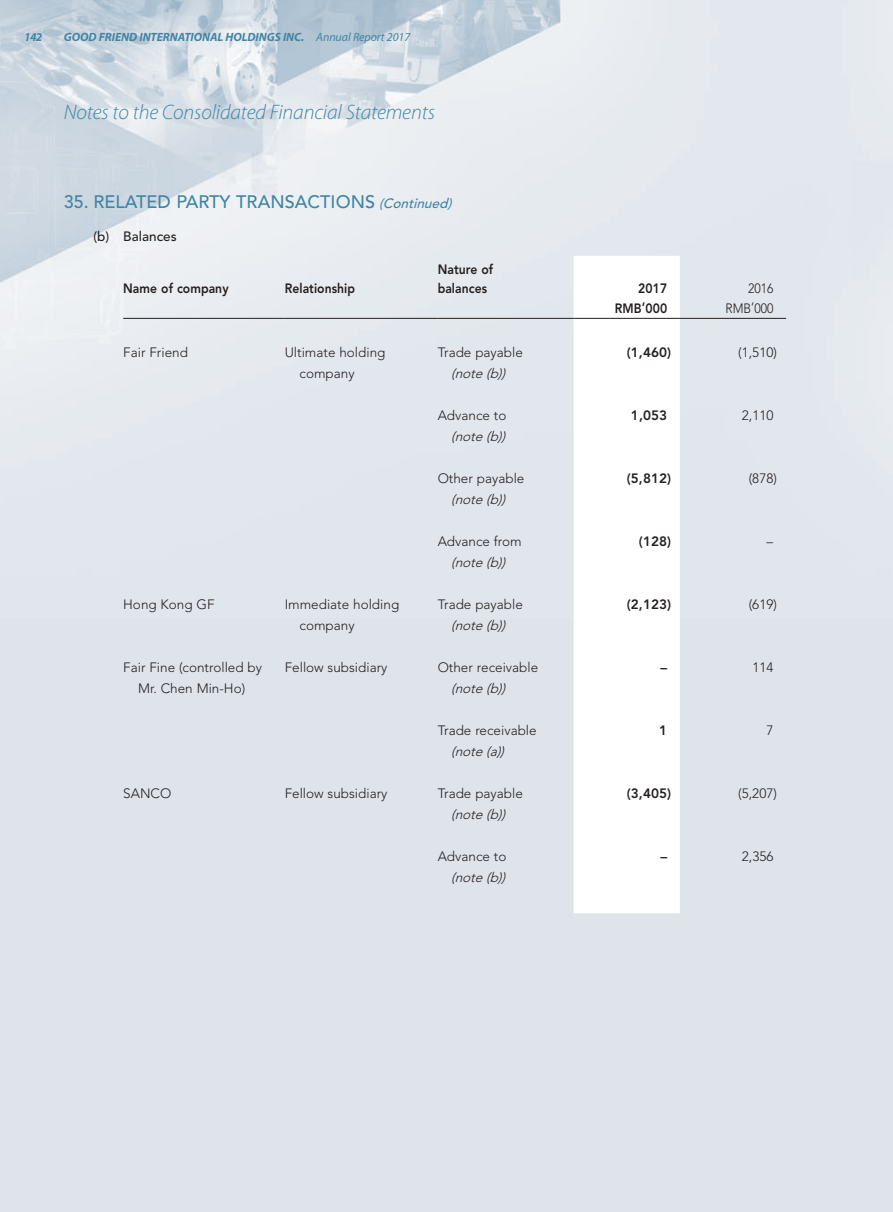
<style>
.page{position:relative;width:893px;height:1212px;background:#fff}
.page>*{position:absolute;margin:0;border:0;box-sizing:border-box;transform-origin:0 0}
.t1{font:italic 300 21px "Myriad Pro";letter-spacing:-.005em;color:#4185a3}
.t2{font:500 18px "Avenir LT Std";letter-spacing:.005em;color:#4185a3}
.t3{font:300 13.5px/21px "Avenir LT Std";color:#231f20}
.t4{font:italic 300 13.5px "Avenir LT Std";color:#231f20}
.t5{font:800 13.5px/19.5px "Avenir LT Std";letter-spacing:.005em;color:#231f20;scale:.9 1}
.t6{font:800 13.5px "Avenir LT Std";letter-spacing:.005em;color:#231f20}
.t7{font:500 13.5px "Avenir LT Std";letter-spacing:.005em;color:#231f20}
.t8{font:300 13.5px "Avenir LT Std";color:#231f20;scale:.9 1}
.t9{font:italic 700 12px "Myriad Pro";letter-spacing:-.005em;color:#4185a3}
.s1{font-weight:400}
.s2{font-style:italic;font-size:13.5px}
</style>
<div class="page">
<hr style="left:123px;top:318px;width:162px;height:1px;background:#231f20">
<hr style="left:285px;top:318px;width:153px;height:1px;background:#231f20">
<hr style="left:438px;top:318px;width:136px;height:1px;background:#231f20">
<hr style="left:574px;top:318px;width:106px;height:1px;background:#231f20">
<hr style="left:680px;top:318px;width:106px;height:1px;background:#231f20">
<p class="t9" style="left:24px;top:32px;width:20px">142</p>
<p class="t9" style="left:64px;top:32px;width:348px">GOOD FRIEND INTERNATIONAL HOLDINGS INC. <span class="s1">Annual Report 2017</span></p>
<h1 class="t1" style="left:64px;top:104px;width:373px">Notes to the Consolidated Financial Statements</h1>
<h2 class="t2" style="left:64px;top:194px;width:392px">35. RELATED PARTY TRANSACTIONS <span class="s2">(Continued)</span></h2>
<p class="t7" style="left:93px;top:231px;width:85px">(b) Balances</p>
<p class="t5" style="left:123px;top:280px;width:119px">Name of company</p>
<p class="t5" style="left:285px;top:280px;width:80px">Relationship</p>
<p class="t5" style="left:438px;top:260px;width:63px">Nature of balances</p>
<p class="t3" style="left:123px;top:343px;width:66px">Fair Friend</p>
<p class="t3" style="left:300px;top:343px;width:87px;text-indent:-15px">Ultimate holding company</p>
<p class="t3" style="left:438px;top:343px;width:87px">Trade payable</p>
<p class="t4" style="left:451px;top:368px;width:59px">(note (b))</p>
<p class="t3" style="left:438px;top:406px;width:70px">Advance to</p>
<p class="t4" style="left:451px;top:431px;width:59px">(note (b))</p>
<p class="t3" style="left:438px;top:469px;width:88px">Other payable</p>
<p class="t4" style="left:451px;top:494px;width:59px">(note (b))</p>
<p class="t3" style="left:438px;top:532px;width:85px">Advance from</p>
<p class="t4" style="left:451px;top:557px;width:59px">(note (b))</p>
<p class="t3" style="left:123px;top:595px;width:93px">Hong Kong GF</p>
<p class="t3" style="left:300px;top:595px;width:101px;text-indent:-15px">Immediate holding company</p>
<p class="t3" style="left:438px;top:595px;width:87px">Trade payable</p>
<p class="t4" style="left:451px;top:620px;width:59px">(note (b))</p>
<p class="t3" style="left:123px;top:658px;width:140px;text-align:center">Fair Fine (controlled by<br>Mr. Chen Min-Ho)</p>
<p class="t3" style="left:285px;top:658px;width:104px">Fellow subsidiary</p>
<p class="t3" style="left:438px;top:658px;width:102px">Other receivable</p>
<p class="t4" style="left:451px;top:683px;width:59px">(note (b))</p>
<p class="t3" style="left:438px;top:721px;width:100px">Trade receivable</p>
<p class="t4" style="left:451px;top:746px;width:58px">(note (a))</p>
<p class="t3" style="left:123px;top:784px;width:50px">SANCO</p>
<p class="t3" style="left:285px;top:784px;width:104px">Fellow subsidiary</p>
<p class="t3" style="left:438px;top:784px;width:87px">Trade payable</p>
<p class="t4" style="left:451px;top:809px;width:59px">(note (b))</p>
<p class="t3" style="left:438px;top:847px;width:70px">Advance to</p>
<p class="t4" style="left:451px;top:872px;width:59px">(note (b))</p>
<p class="t5" style="left:638px;top:280px;width:34px">2017</p>
<p class="t8" style="left:748px;top:283px;width:30px">2016</p>
<p class="t5" style="left:615px;top:299px;width:60px">RMB’000</p>
<p class="t8" style="left:725px;top:302px;width:55px">RMB’000</p>
<p class="t6" style="left:627px;top:347px;width:46px">(1,460)</p>
<p class="t3" style="left:738px;top:343px;width:40px">(1,510)</p>
<p class="t6" style="left:631px;top:410px;width:38px">1,053</p>
<p class="t3" style="left:742px;top:406px;width:33px">2,110</p>
<p class="t6" style="left:627px;top:473px;width:46px">(5,812)</p>
<p class="t3" style="left:749px;top:469px;width:30px">(878)</p>
<p class="t6" style="left:639px;top:536px;width:34px">(128)</p>
<p class="t3" style="left:767px;top:532px;width:8px">–</p>
<p class="t6" style="left:627px;top:599px;width:46px">(2,123)</p>
<p class="t3" style="left:749px;top:595px;width:30px">(619)</p>
<p class="t6" style="left:660px;top:662px;width:8px">–</p>
<p class="t3" style="left:752px;top:658px;width:23px">114</p>
<p class="t6" style="left:659px;top:725px;width:9px">1</p>
<p class="t3" style="left:766px;top:721px;width:9px">7</p>
<p class="t6" style="left:627px;top:788px;width:46px">(3,405)</p>
<p class="t3" style="left:738px;top:784px;width:40px">(5,207)</p>
<p class="t6" style="left:660px;top:851px;width:8px">–</p>
<p class="t3" style="left:742px;top:847px;width:33px">2,356</p>
</div>
